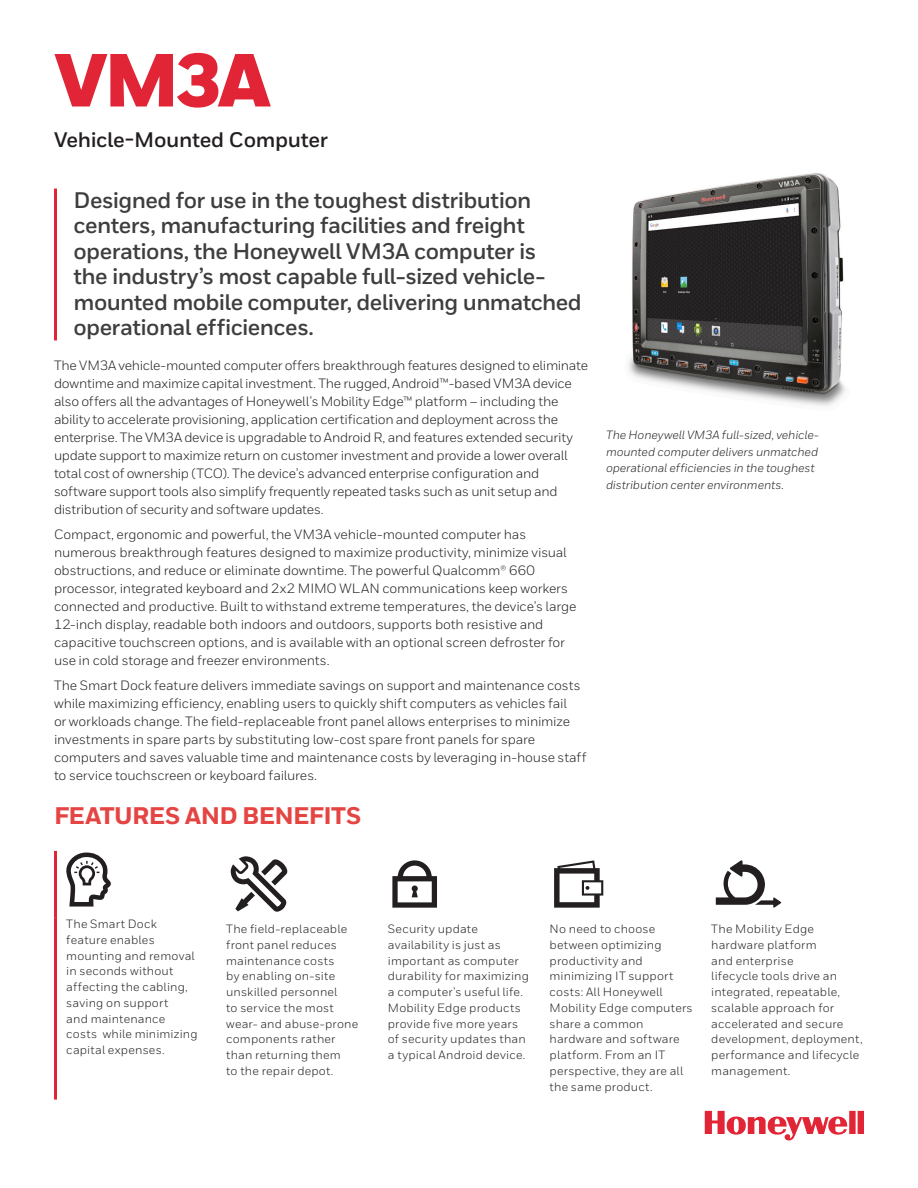
<style>
.page{position:relative;width:918px;height:1188px;background:#fff}
.page>*{position:absolute;margin:0;border:0;box-sizing:border-box;transform-origin:0 0}
._01_Cover__Heading_A{font:900 75px "Honeywell Sans";color:#e22536}
._07_Inside__Intro_He{font:800 24px "Honeywell Sans";letter-spacing:-.025em;color:#e54542}
._08_Inside__Intro_Te{font:700 22.5px/25.5px "Honeywell Sans";letter-spacing:-.025em;color:#3e3e3f}
._02_Cover__Subtitle{font:700 21px "Honeywell Sans";letter-spacing:-.015em;color:#231f20}
.Body__9_14_pt{font:13.5px/18px "Honeywell Sans";letter-spacing:-.015em;color:#231f20}
.Datasheet__Sidebar_B{font:12px/15.8px "Honeywell Sans";letter-spacing:.015em;color:#231f20}
._16_Inside__Product{font:italic 12px/16.5px "Honeywell Sans";letter-spacing:-.01em;color:#231f20}
</style>
<div class="page">
<hr style="left:54px;top:189px;width:3px;height:151px;background:#e22536">
<hr style="left:54px;top:851px;width:3px;height:66px;background:#e22536">
<hr style="left:54px;top:917px;width:3px;height:183px;background:#e22536">
<svg style="left:66px;top:852px;width:45px;height:55px"></svg>
<svg style="left:231px;top:856px;width:56px;height:56px"></svg>
<svg style="left:392px;top:860px;width:45px;height:48px"></svg>
<svg style="left:554px;top:860px;width:49px;height:48px"></svg>
<svg style="left:716px;top:860px;width:65px;height:48px"></svg>
<svg style="left:705px;top:1111px;width:159px;height:30px"></svg>
<img style="left:628px;top:173px;width:217px;height:233px">
<p class="_01_Cover__Heading_A" style="left:54px;top:34px;width:219px">VM3A</p>
<p class="_02_Cover__Subtitle" style="left:54px;top:127px;width:276px">Vehicle-Mounted Computer</p>
<p class="_08_Inside__Intro_Te" style="left:74px;top:188px;width:510px">Designed for use in the toughest distribution centers, manufacturing facilities and freight operations, the Honeywell VM3A computer is<br>the industry’s most capable full-sized vehicle&shy;mounted mobile computer, delivering unmatched operational efficiences.</p>
<p class="Body__9_14_pt" style="left:54px;top:357px;width:536px">The VM3A vehicle-mounted computer offers breakthrough features designed to eliminate downtime and maximize capital investment. The rugged, Android™-based VM3A device also offers all the advantages of Honeywell’s Mobility Edge™ platform – including the ability to accelerate provisioning, application certification and deployment across the enterprise. The VM3A device is upgradable to Android R, and features extended security update support to maximize return on customer investment and provide a lower overall total cost of ownership (TCO). The device’s advanced enterprise configuration and software support tools also simplify frequently repeated tasks such as unit setup and distribution of security and software updates.</p>
<p class="Body__9_14_pt" style="left:54px;top:525px;width:524px">Compact, ergonomic and powerful, the VM3A vehicle-mounted computer has numerous breakthrough features designed to maximize productivity, minimize visual obstructions, and reduce or eliminate downtime. The powerful Qualcomm® 660 processor, integrated keyboard and 2x2 MIMO WLAN communications keep workers connected and productive. Built to withstand extreme temperatures, the device’s large 12-inch display, readable both indoors and outdoors, supports both resistive and capacitive touchscreen options, and is available with an optional screen defroster for use in cold storage and freezer environments.</p>
<p class="Body__9_14_pt" style="left:54px;top:676px;width:534px">The Smart Dock feature delivers immediate savings on support and maintenance costs while maximizing efficiency, enabling users to quickly shift computers as vehicles fail<br>or workloads change. The field-replaceable front panel allows enterprises to minimize investments in spare parts by substituting low-cost spare front panels for spare computers and saves valuable time and maintenance costs by leveraging in-house staff to service touchscreen or keyboard failures.</p>
<p class="_07_Inside__Intro_He" style="left:54px;top:801px;width:309px">FEATURES AND BENEFITS</p>
<p class="_16_Inside__Product" style="left:606px;top:427px;width:215px">The Honeywell VM3A full-sized, vehicle&shy;mounted computer delivers unmatched operational efficiencies in the toughest distribution center environments.</p>
<p class="Datasheet__Sidebar_B" style="left:66px;top:916px;width:133px">The Smart Dock feature enables mounting and removal in seconds without affecting the cabling, saving on support<br>and maintenance costs while minimizing capital expenses.</p>
<p class="Datasheet__Sidebar_B" style="left:226px;top:921px;width:134px">The field-replaceable front panel reduces maintenance costs<br>by enabling on-site unskilled personnel<br>to service the most wear- and abuse-prone components rather than returning them<br>to the repair depot.</p>
<p class="Datasheet__Sidebar_B" style="left:388px;top:921px;width:143px">Security update availability is just as important as computer durability for maximizing a computer’s useful life.<br>Mobility Edge products provide five more years of security updates than a typical Android device.</p>
<p class="Datasheet__Sidebar_B" style="left:550px;top:921px;width:145px">No need to choose between optimizing productivity and minimizing IT support costs: All Honeywell<br>Mobility Edge computers share a common hardware and software platform. From an IT perspective, they are all the same product.</p>
<p class="Datasheet__Sidebar_B" style="left:711px;top:921px;width:153px">The Mobility Edge hardware platform<br>and enterprise<br>lifecycle tools drive an integrated, repeatable, scalable approach for accelerated and secure development, deployment, performance and lifecycle management.</p>
</div>
